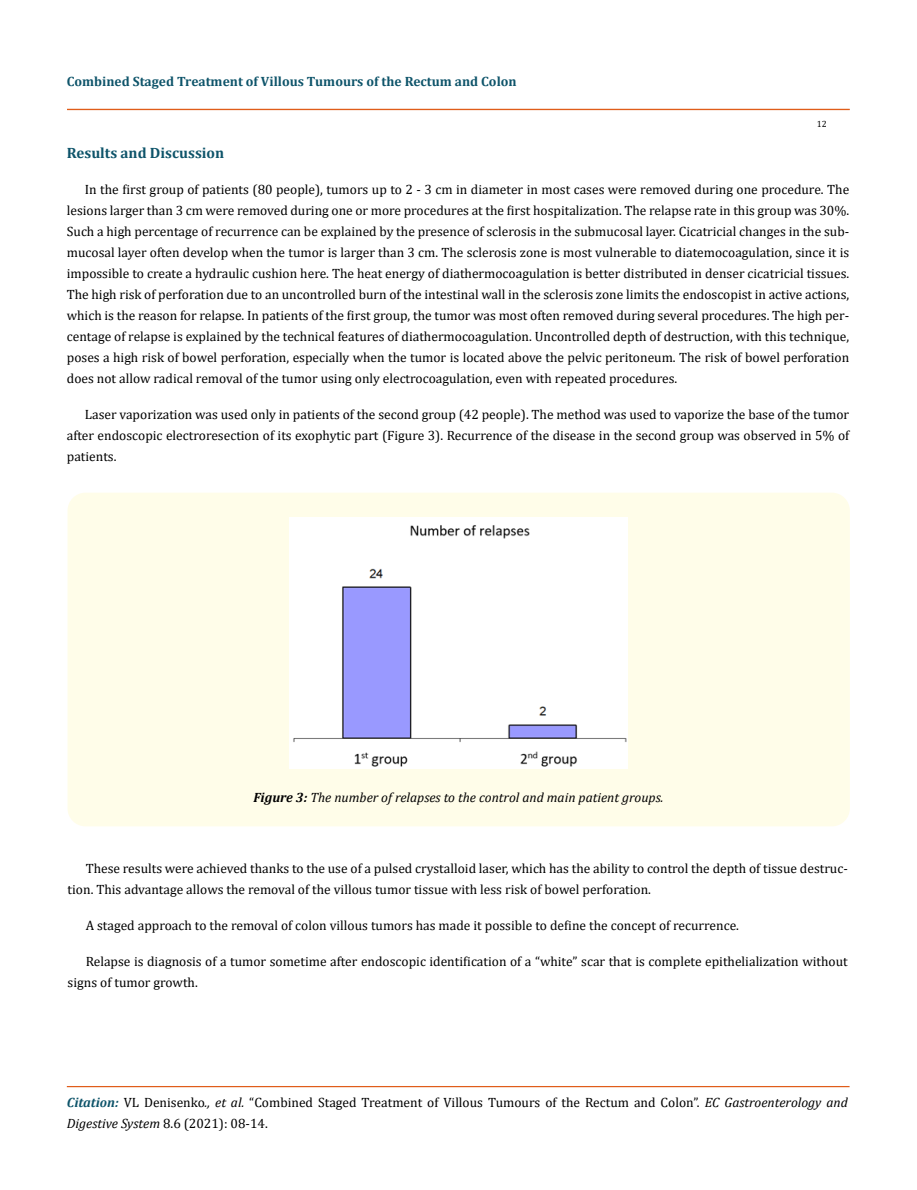
<style>
.page{position:relative;width:917px;height:1190px;background:#fff}
.page>*{position:absolute;margin:0;border:0;box-sizing:border-box;transform-origin:0 0}
.t1{font:700 15px "Cambria";color:#0e546a}
.t2{font:13.5px/21px "Cambria";color:#000}
.t3{font:italic 13.5px "Cambria";color:#000}
.t4{font:700 13.5px "Cambria";color:#0e546a}
.t5{font:9px "Cambria";color:#000}
.s1{font-weight:700}
.s2{font-weight:700;font-style:italic;color:#0e546a}
.s3{font-style:italic}
</style>
<div class="page">
<div style="left:67px;top:109px;width:782px;height:1px;border:1px solid #e05d1a"></div>
<div style="left:67px;top:1086px;width:782px;height:1px;border:1px solid #e05d1a"></div>
<div style="left:68px;top:492px;width:781px;height:334px;background:#fffde9;border-radius:18px"></div>
<img style="left:289px;top:517px;width:338px;height:251px">
<p class="t4" style="left:67px;top:72px;width:451px">Combined Staged Treatment of Villous Tumours of the Rectum and Colon</p>
<p class="t5" style="left:816px;top:118px;width:11px">12</p>
<p class="t1" style="left:67px;top:143px;width:159px">Results and Discussion</p>
<p class="t2" style="left:67px;top:179px;width:784px;text-align:justify;text-indent:18px">In the first group of patients (80 people), tumors up to 2 - 3 cm in diameter in most cases were removed during one procedure. The lesions larger than 3 cm were removed during one or more procedures at the first hospitalization. The relapse rate in this group was 30%.<br>Such a high percentage of recurrence can be explained by the presence of sclerosis in the submucosal layer. Cicatricial changes in the sub&shy;mucosal layer often develop when the tumor is larger than 3 cm. The sclerosis zone is most vulnerable to diatemocoagulation, since it is impossible to create a hydraulic cushion here. The heat energy of diathermocoagulation is better distributed in denser cicatricial tissues.<br>The high risk of perforation due to an uncontrolled burn of the intestinal wall in the sclerosis zone limits the endoscopist in active actions, which is the reason for relapse. In patients of the first group, the tumor was most often removed during several procedures. The high per&shy;centage of relapse is explained by the technical features of diathermocoagulation. Uncontrolled depth of destruction, with this technique, poses a high risk of bowel perforation, especially when the tumor is located above the pelvic peritoneum. The risk of bowel perforation does not allow radical removal of the tumor using only electrocoagulation, even with repeated procedures.</p>
<p class="t2" style="left:67px;top:404px;width:784px;text-align:justify;text-indent:18px">Laser vaporization was used only in patients of the second group (42 people). The method was used to vaporize the base of the tumor after endoscopic electroresection of its exophytic part (Figure 3). Recurrence of the disease in the second group was observed in 5% of patients.</p>
<p class="t3" style="left:253px;top:787px;width:412px"><span class="s1">Figure 3:</span> The number of relapses to the control and main patient groups.</p>
<p class="t2" style="left:68px;top:857px;width:781px;text-indent:18px">These results were achieved thanks to the use of a pulsed crystalloid laser, which has the ability to control the depth of tissue destruc&shy;tion. This advantage allows the removal of the villous tumor tissue with less risk of bowel perforation.</p>
<p class="t2" style="left:86px;top:914px;width:655px">A staged approach to the removal of colon villous tumors has made it possible to define the concept of recurrence.</p>
<p class="t2" style="left:68px;top:950px;width:781px;text-indent:18px">Relapse is diagnosis of a tumor sometime after endoscopic identification of a “white” scar that is complete epithelialization without signs of tumor growth.</p>
<p class="t2" style="left:67px;top:1091px;width:782px"><span class="s2">Citation:</span> VL Denisenko<span class="s3">., et al.</span> “Combined Staged Treatment of Villous Tumours of the Rectum and Colon”. <span class="s3">EC Gastroenterology and<br>Digestive System</span> 8.6 (2021): 08-14.</p>
</div>
